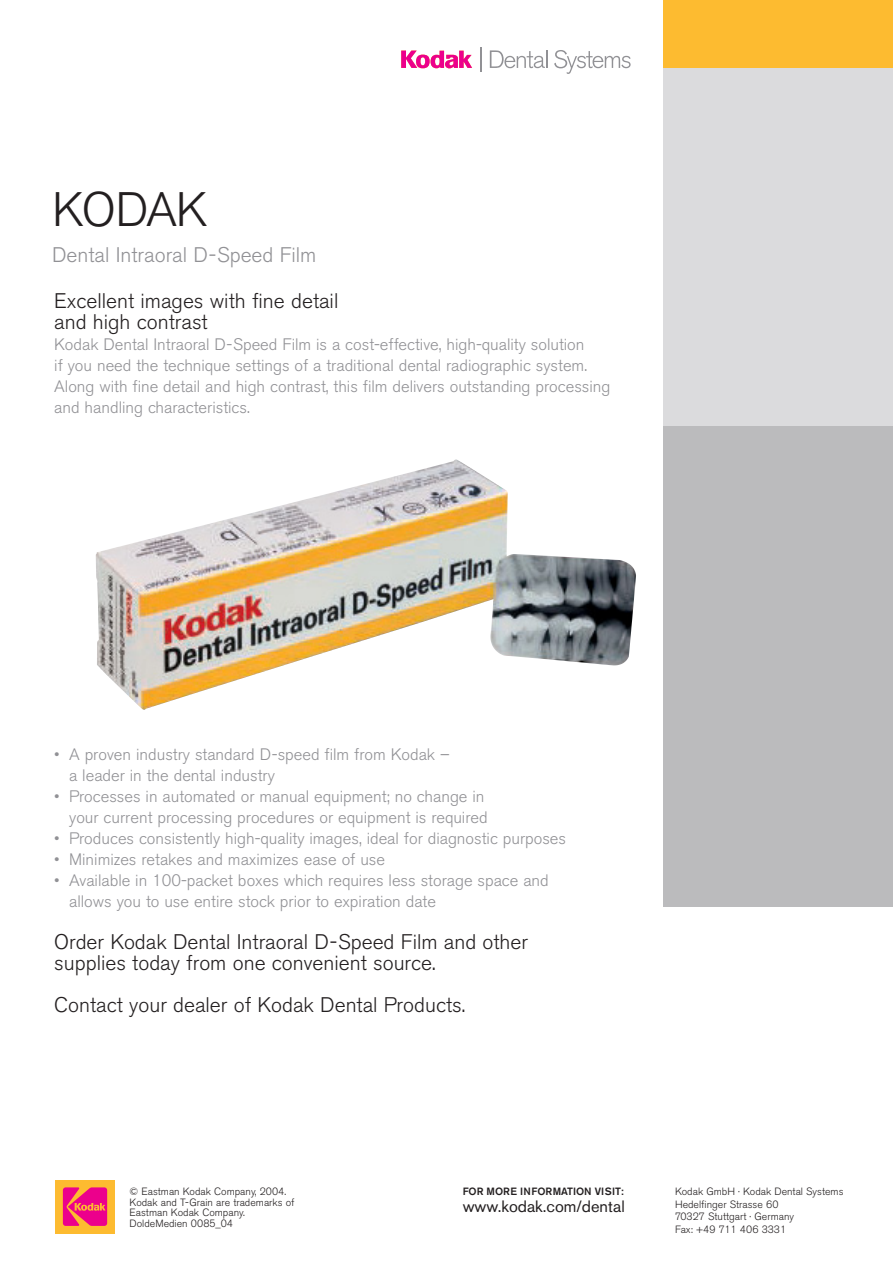
<style>
.page{position:relative;width:893px;height:1263px;background:#fff}
.page>*{position:absolute;margin:0;border:0;box-sizing:border-box;transform-origin:0 0}
.t1{font:300 48px "Akzidenz Grotesk BE";letter-spacing:-.04em;color:#231f20}
.t2{font:300 21px/21px "Akzidenz Grotesk BE";color:#231f20}
.t3{font:300 21px "Akzidenz Grotesk BE";color:#919195}
.t4{font:300 16.5px/21px "Akzidenz Grotesk BE";color:#919195}
.t5{font:16.35px "Akzidenz Grotesk BE";color:#231f20}
.t6{font:300 10.5px/12.6px "Akzidenz Grotesk BE";color:#231f20}
.t7{font:500 10.5px "Akzidenz Grotesk BE";color:#231f20}
</style>
<div class="page">
<div style="left:663px;top:0;width:229px;height:69px;background:#fdbb30"></div>
<div style="left:663px;top:69px;width:229px;height:357px;background:#dbdbdd"></div>
<div style="left:663px;top:426px;width:229px;height:481px;background:#bbbbbd"></div>
<div style="left:55px;top:1180px;width:60px;height:54px;background:#fdbb30"></div>
<svg style="left:63px;top:1187px;width:44px;height:39px"></svg>
<svg style="left:480px;top:47px;width:1px;height:25px"></svg>
<svg style="left:490px;top:50px;width:57px;height:18px"></svg>
<svg style="left:554px;top:50px;width:76px;height:24px"></svg>
<svg style="left:401px;top:51px;width:71px;height:17px"></svg>
<img style="left:96px;top:459px;width:540px;height:251px">
<h1 class="t1" style="left:52px;top:192px;width:157px">KODAK</h1>
<p class="t3" style="left:52px;top:247px;width:266px">Dental Intraoral D-Speed Film</p>
<p class="t2" style="left:54px;top:293px;width:285px">Excellent images with fine detail and high contrast</p>
<p class="t4" style="left:54px;top:336px;width:557px">Kodak Dental Intraoral D-Speed Film is a cost-effective, high-quality solution<br>if you need the technique settings of a traditional dental radiographic system.<br>Along with fine detail and high contrast, this film delivers outstanding processing and handling characteristics.</p>
<p class="t4" style="left:69px;top:746px;width:382px;text-indent:-15px">• A proven industry standard D-speed film from Kodak – a leader in the dental industry</p>
<p class="t4" style="left:54px;top:788px;width:435px;text-align:right">• Processes in automated or manual equipment; no change in your current processing procedures or equipment is required</p>
<p class="t4" style="left:54px;top:830px;width:513px">• Produces consistently high-quality images, ideal for diagnostic purposes</p>
<p class="t4" style="left:54px;top:851px;width:332px">• Minimizes retakes and maximizes ease of use</p>
<p class="t4" style="left:69px;top:872px;width:481px;text-indent:-15px">• Available in 100-packet boxes which requires less storage space and allows you to use entire stock prior to expiration date</p>
<p class="t2" style="left:54px;top:934px;width:475px">Order Kodak Dental Intraoral D-Speed Film and other supplies today from one convenient source.</p>
<p class="t2" style="left:54px;top:997px;width:412px">Contact your dealer of Kodak Dental Products.</p>
<p class="t6" style="left:129px;top:1188px;width:166px;line-height:10.5px">© Eastman Kodak Company, 2004.<br>Kodak and T-Grain are trademarks of<br>Eastman Kodak Company.<br>DoldeMedien 0085_04</p>
<p class="t7" style="left:462px;top:1188px;width:162px">FOR MORE INFORMATION VISIT:</p>
<p class="t5" style="left:462px;top:1200px;width:164px">www.kodak.com/dental</p>
<p class="t6" style="left:675px;top:1186px;width:170px">Kodak GmbH · Kodak Dental Systems<br>Hedelfinger Strasse 60<br>70327 Stuttgart · Germany<br>Fax: +49 711 406 3331</p>
</div>
